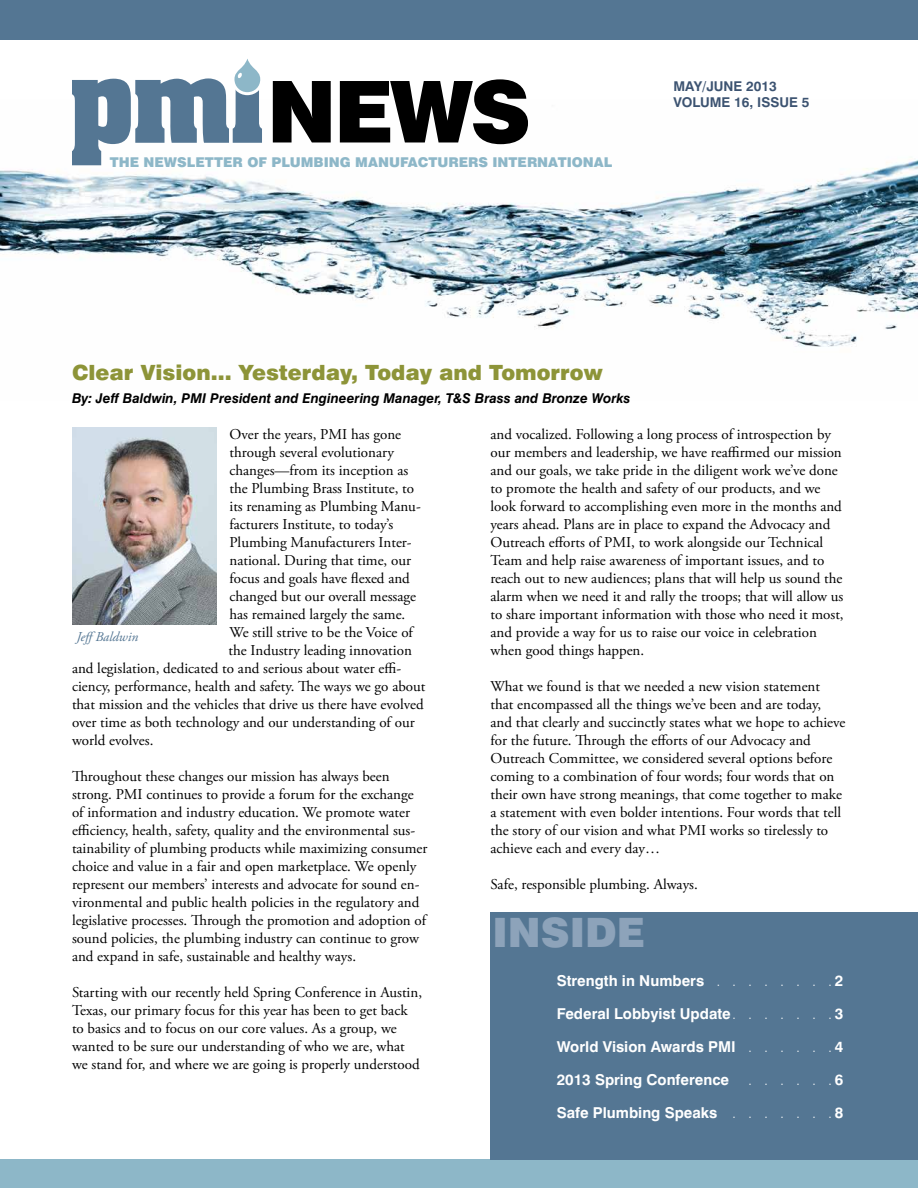
<style>
.page{position:relative;width:918px;height:1188px;background:#fff}
.page>*{position:absolute;margin:0;border:0;box-sizing:border-box;transform-origin:0 0}
.t1{font:900 85.5px "Swiss 721 BT";color:#000}
.t2{font:900 40.5px "Swiss 721 BT";color:#8da3ba}
.t3{font:900 21px "Swiss 721 BT";letter-spacing:-.05em;color:#8d9438}
.t4{font:15px/18px "Adobe Garamond Pro";color:#000}
.t5{font:700 15px "Swiss 721 BT";color:#fff}
.t6{font:300 15px "Swiss 721 BT";color:#fff}
.t7{font:italic 700 13.5px "Swiss 721 BT";color:#000}
.t8{font:900 13.5px "Swiss 721 BT";color:#8db7c8}
.t9{font:700 13.5px/16.2px "Swiss 721 BT";color:#3c5371}
.t10{font:italic 13.5px "Adobe Garamond Pro";color:#547693}
.s1{font-weight:300}
.s2{font-weight:700}
</style>
<div class="page">
<div style="left:0;top:0;width:918px;height:40px;background:#547693"></div>
<img style="left:0;top:159px;width:918px;height:188px">
<svg style="left:233px;top:52px;width:29px;height:42px"></svg>
<div style="left:231px;top:51px;width:32px;height:44px;border:3px solid #fff;border-radius:14px"></div>
<svg style="left:72px;top:73px;width:190px;height:92px"></svg>
<div style="left:0;top:1160px;width:918px;height:28px;background:#8db7c8"></div>
<img style="left:72px;top:428px;width:144px;height:196px">
<div style="left:490px;top:913px;width:428px;height:247px;background:#547693"></div>
<h1 class="t1" style="left:267px;top:60px;width:266px">NEWS</h1>
<p class="t8" style="left:110px;top:154px;width:504px">THE NEWSLETTER OF PLUMBING MANUFACTURERS INTERNATIONAL</p>
<p class="t9" style="left:674px;top:78px;width:138px">may/June 2013<br>Volume 16, Issue 5</p>
<h3 class="t3" style="left:72px;top:360px;width:533px">CLEAR VISION… YESTERDAY, TODAY AND TOMORROW</h3>
<p class="t7" style="left:72px;top:390px;width:560px">By: Jeff Baldwin, PMI President and Engineering Manager, T&amp;S Brass and Bronze Works</p>
<p class="t4" style="left:490px;top:425px;width:355px">and vocalized. Following a long process of introspection by our members and leadership, we have reaffirmed our mission and our goals, we take pride in the diligent work we’ve done to promote the health and safety of our products, and we look forward to accomplishing even more in the months and years ahead. Plans are in place to expand the Advocacy and Outreach efforts of PMI, to work alongside our Technical Team and help raise awareness of important issues, and to reach out to new audiences; plans that will help us sound the alarm when we need it and rally the troops; that will allow us to share important information with those who need it most, and provide a way for us to raise our voice in celebration when good things happen.</p>
<p class="t4" style="left:490px;top:677px;width:357px">What we found is that we needed a new vision statement that encompassed all the things we’ve been and are today, and that clearly and succinctly states what we hope to achieve for the future. Through the efforts of our Advocacy and Outreach Committee, we considered several options before coming to a combination of four words; four words that on their own have strong meanings, that come together to make a statement with even bolder intentions. Four words that tell the story of our vision and what PMI works so tirelessly to achieve each and every day…</p>
<p class="t4" style="left:490px;top:875px;width:209px">Safe, responsible plumbing. Always.</p>
<p class="t4" style="left:230px;top:425px;width:173px">Over the years, PMI has gone</p>
<p class="t4" style="left:230px;top:443px;width:166px">through several evolutionary</p>
<p class="t4" style="left:230px;top:461px;width:180px">changes—from its inception as</p>
<p class="t4" style="left:230px;top:479px;width:186px">the Plumbing Brass Institute, to</p>
<p class="t4" style="left:230px;top:497px;width:193px">its renaming as Plumbing Manu-</p>
<p class="t4" style="left:230px;top:515px;width:165px">facturers Institute, to today’s</p>
<p class="t4" style="left:230px;top:533px;width:184px">Plumbing Manufacturers Inter-</p>
<p class="t4" style="left:230px;top:551px;width:183px">national. During that time, our</p>
<p class="t4" style="left:230px;top:569px;width:182px">focus and goals have flexed and</p>
<p class="t4" style="left:230px;top:587px;width:188px">changed but our overall message</p>
<p class="t4" style="left:230px;top:605px;width:177px">has remained largely the same.</p>
<p class="t4" style="left:230px;top:623px;width:185px">We still strive to be the Voice of</p>
<p class="t4" style="left:229px;top:641px;width:185px">the Industry leading innovation</p>
<p class="t4" style="left:72px;top:659px;width:331px">and legislation, dedicated to and serious about water effi-</p>
<p class="t4" style="left:72px;top:677px;width:355px">ciency, performance, health and safety. The ways we go about</p>
<p class="t4" style="left:72px;top:695px;width:353px">that mission and the vehicles that drive us there have evolved</p>
<p class="t4" style="left:72px;top:713px;width:344px">over time as both technology and our understanding of our</p>
<p class="t4" style="left:72px;top:731px;width:83px">world evolves.</p>
<p class="t4" style="left:72px;top:767px;width:357px">Throughout these changes our mission has always been strong. PMI continues to provide a forum for the exchange of information and industry education. We promote water efficiency, health, safety, quality and the environmental sus&shy;tainability of plumbing products while maximizing consumer choice and value in a fair and open marketplace. We openly represent our members’ interests and advocate for sound en&shy;vironmental and public health policies in the regulatory and legislative processes. Through the promotion and adoption of sound policies, the plumbing industry can continue to grow and expand in safe, sustainable and healthy ways.</p>
<p class="t4" style="left:72px;top:983px;width:352px">Starting with our recently held Spring Conference in Austin, Texas, our primary focus for this year has been to get back to basics and to focus on our core values. As a group, we wanted to be sure our understanding of who we are, what we stand for, and where we are going is properly understood</p>
<p class="t10" style="left:76px;top:629px;width:63px">JeffBaldwin</p>
<h2 class="t2" style="left:492px;top:907px;width:154px">INSIDE</h2>
<p class="t5" style="left:557px;top:972px;width:288px">Strength in Numbers <span class="s1">. . . . . . .</span> 2</p>
<p class="t5" style="left:557px;top:1005px;width:288px">Federal Lobbyist Update<span class="s1">. . . . . . .</span> 3</p>
<p class="t5" style="left:557px;top:1038px;width:288px">World Vision Awards PMI <span class="s1">. . . . .</span> 4</p>
<p class="t5" style="left:557px;top:1071px;width:174px">2013 Spring Conference</p>
<p class="t6" style="left:748px;top:1071px;width:96px">. . . . . <span class="s2">6</span></p>
<p class="t5" style="left:557px;top:1104px;width:288px">Safe Plumbing Speaks <span class="s1">. . . . . .</span> 8</p>
</div>
